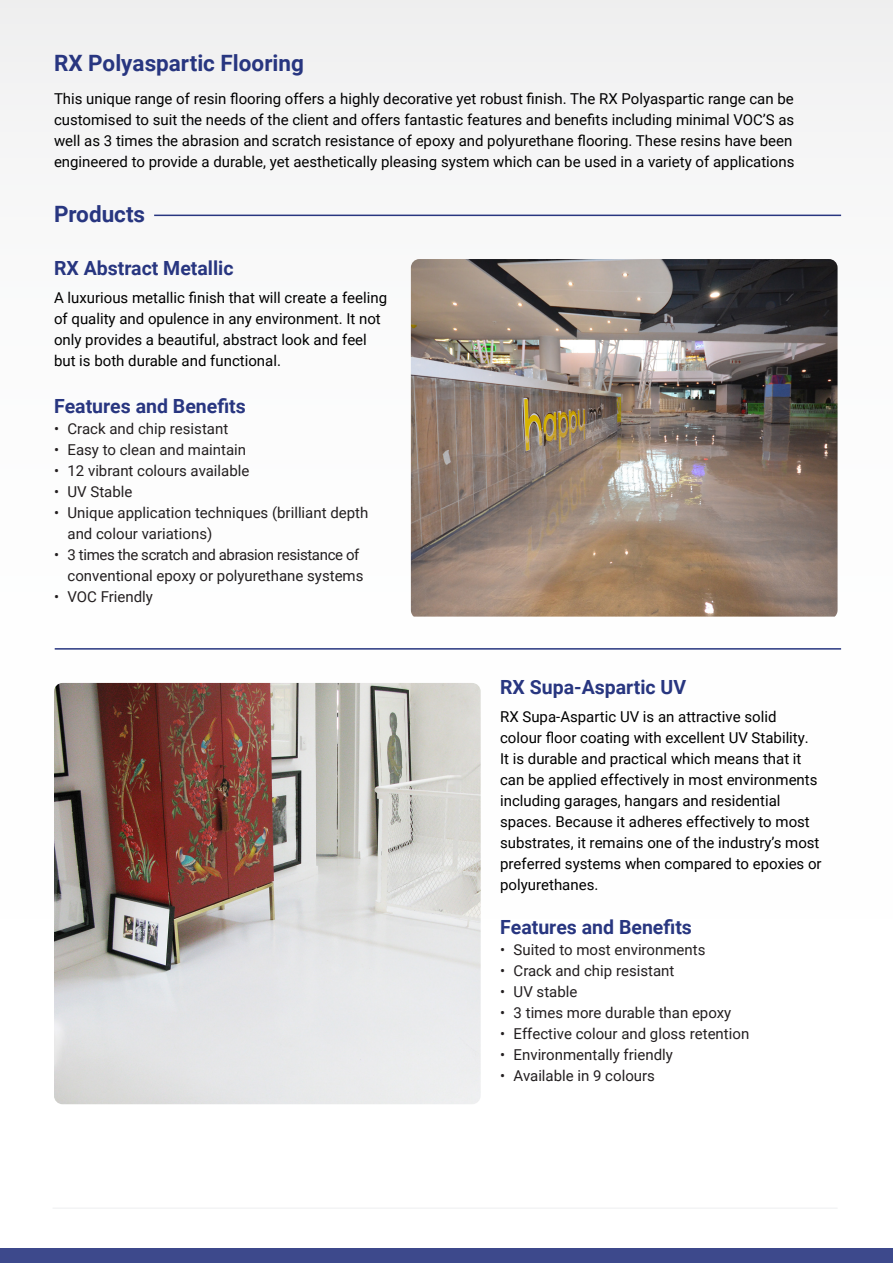
<style>
.page{position:relative;width:893px;height:1263px;background:#fff}
.page>*{position:absolute;margin:0;border:0;box-sizing:border-box;transform-origin:0 0}
.t1{font:700 22.5px "Roboto";color:#283680}
.t2{font:700 19.5px "Roboto";color:#283680}
.t3{font:15px/21px "Roboto";color:#000}
.t4{font:15px/21px "Roboto";color:#231f20}
</style>
<div class="page">
<div style="left:0;top:0;width:893px;height:1263px;background:linear-gradient(to right,#f6f7f8,#f8f8fa)"></div>
<img style="left:411px;top:259px;width:426px;height:358px">
<img style="left:54px;top:683px;width:427px;height:421px">
<hr style="left:154px;top:215px;width:687px;height:1px;background:#283680">
<hr style="left:55px;top:648px;width:786px;height:2px;background:#283680">
<p class="t1" style="left:54px;top:47px;width:251px">RX Polyaspartic Flooring</p>
<p class="t3" style="left:54px;top:88px;width:742px">This unique range of resin flooring offers a highly decorative yet robust finish. The RX Polyaspartic range can be customised to suit the needs of the client and offers fantastic features and benefits including minimal VOC’S as well as 3 times the abrasion and scratch resistance of epoxy and polyurethane flooring. These resins have been engineered to provide a durable, yet aesthetically pleasing system which can be used in a variety of applications</p>
<p class="t1" style="left:54px;top:198px;width:93px">Products</p>
<p class="t2" style="left:54px;top:254px;width:181px">RX Abstract Metallic</p>
<p class="t3" style="left:54px;top:286px;width:335px">A luxurious metallic finish that will create a feeling of quality and opulence in any environment. It not only provides a beautiful, abstract look and feel but is both durable and functional.</p>
<p class="t2" style="left:54px;top:392px;width:193px">Features and Benefits</p>
<p class="t4" style="left:54px;top:417px;width:176px">• Crack and chip resistant</p>
<p class="t4" style="left:54px;top:438px;width:194px">• Easy to clean and maintain</p>
<p class="t4" style="left:54px;top:459px;width:197px">• 12 vibrant colours available</p>
<p class="t4" style="left:54px;top:480px;width:80px">• UV Stable</p>
<p class="t4" style="left:68px;top:501px;width:302px;text-indent:-14px">• Unique application techniques (brilliant depth and colour variations)</p>
<p class="t4" style="left:54px;top:543px;width:311px;text-align:right">• 3 times the scratch and abrasion resistance of conventional epoxy or polyurethane systems</p>
<p class="t4" style="left:54px;top:585px;width:100px">• VOC Friendly</p>
<p class="t2" style="left:500px;top:673px;width:188px">RX Supa-Aspartic UV</p>
<p class="t3" style="left:500px;top:705px;width:323px">RX Supa-Aspartic UV is an attractive solid colour floor coating with excellent UV Stability.<br>It is durable and practical which means that it can be applied effectively in most environments including garages, hangars and residential spaces. Because it adheres effectively to most substrates, it remains one of the industry’s most preferred systems when compared to epoxies or polyurethanes.</p>
<p class="t2" style="left:500px;top:913px;width:193px">Features and Benefits</p>
<p class="t4" style="left:500px;top:939px;width:207px">• Suited to most environments</p>
<p class="t4" style="left:500px;top:960px;width:176px">• Crack and chip resistant</p>
<p class="t4" style="left:500px;top:981px;width:79px">• UV stable</p>
<p class="t4" style="left:500px;top:1002px;width:233px">• 3 times more durable than epoxy</p>
<p class="t4" style="left:500px;top:1023px;width:251px">• Effective colour and gloss retention</p>
<p class="t4" style="left:500px;top:1044px;width:174px">• Environmentally friendly</p>
<p class="t4" style="left:500px;top:1065px;width:156px">• Available in 9 colours</p>
</div>
